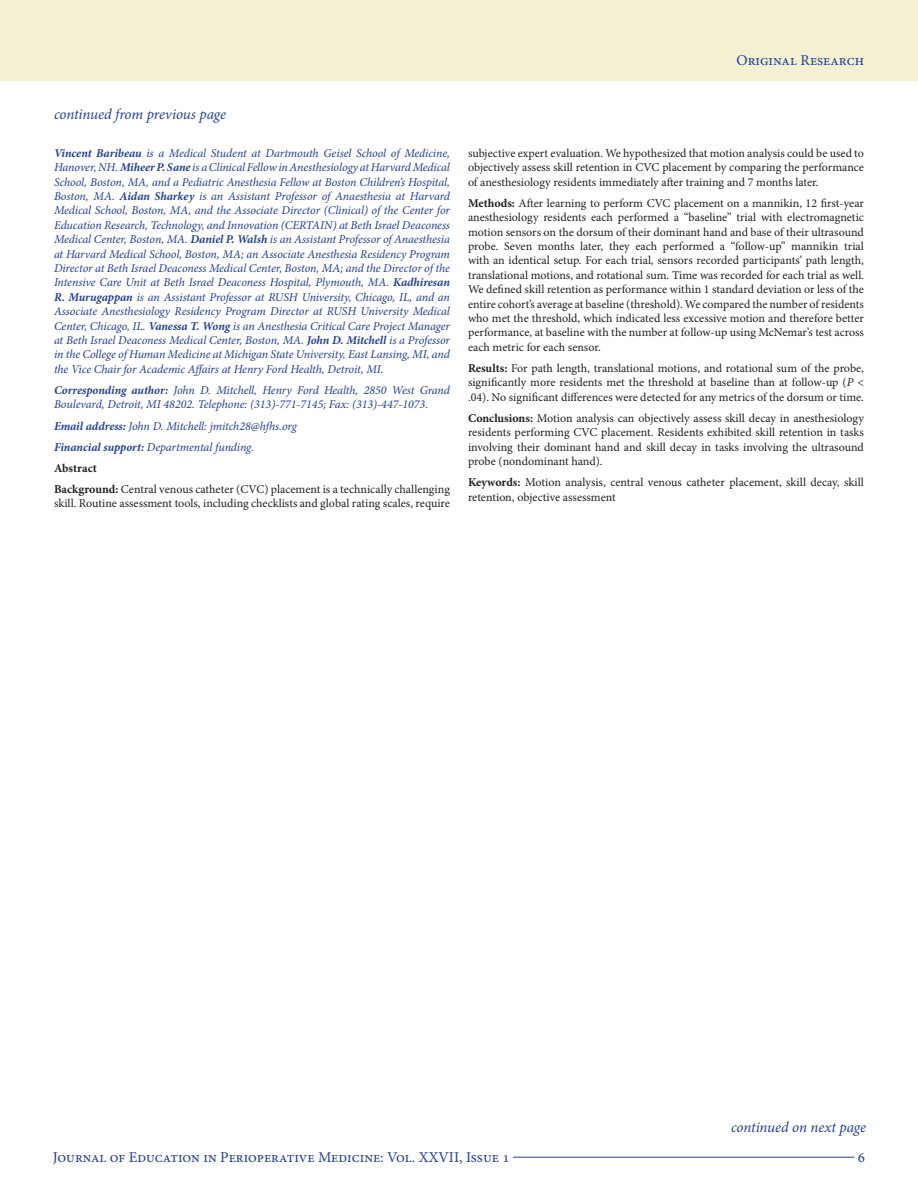
<style>
.page{position:relative;width:918px;height:1188px;background:#fff}
.page>*{position:absolute;margin:0;border:0;box-sizing:border-box;transform-origin:0 0}
.t1{font:15px "Minion Pro";color:#253f8e}
.t2{font:italic 15px "Minion Pro";letter-spacing:-.01em;color:#253f8e}
.t3{font:12px/14.4px "Minion Pro";letter-spacing:-.005em;color:#231f20;text-align:justify}
.t4{font:italic 12px/14.4px "Minion Pro";letter-spacing:-.01em;color:#253f8e;text-align:justify}
.t5{font:700 12px "Minion Pro";color:#231f20}
.s1{font-weight:700}
.s2{font-style:italic}
</style>
<div class="page">
<hr style="left:513px;top:1157px;width:341px;height:1px;background:#253f8e">
<div style="left:0;top:0;width:918px;height:81px;background:#f3f0d3"></div>
<p class="t2" style="left:54px;top:104px;width:174px">continued from previous page</p>
<p class="t4" style="left:54px;top:146px;width:398px"><span class="s1">Vincent Baribeau</span> is a Medical Student at Dartmouth Geisel School of Medicine, Hanover, NH. <span class="s1">Miheer P. Sane</span> is a Clinical Fellow in Anesthesiology at Harvard Medical School, Boston, MA, and a Pediatric Anesthesia Fellow at Boston Children’s Hospital, Boston, MA. <span class="s1">Aidan Sharkey</span> is an Assistant Professor of Anaesthesia at Harvard Medical School, Boston, MA, and the Associate Director (Clinical) of the Center for Education Research, Technology, and Innovation (CERTAIN) at Beth Israel Deaconess Medical Center, Boston, MA. <span class="s1">Daniel P. Walsh</span> is an Assistant Professor of Anaesthesia at Harvard Medical School, Boston, MA; an Associate Anesthesia Residency Program Director at Beth Israel Deaconess Medical Center, Boston, MA; and the Director of the Intensive Care Unit at Beth Israel Deaconess Hospital, Plymouth, MA. <span class="s1">Kadhiresan R. Murugappan</span> is an Assistant Professor at RUSH University, Chicago, IL, and an Associate Anesthesiology Residency Program Director at RUSH University Medical Center, Chicago, IL. <span class="s1">Vanessa T. Wong</span> is an Anesthesia Critical Care Project Manager at Beth Israel Deaconess Medical Center, Boston, MA. <span class="s1">John D. Mitchell</span> is a Professor in the College of Human Medicine at Michigan State University, East Lansing, MI, and the Vice Chair for Academic Affairs at Henry Ford Health, Detroit, MI.</p>
<p class="t4" style="left:54px;top:383px;width:397px"><span class="s1">Corresponding author:</span> John D. Mitchell, Henry Ford Health, 2850 West Grand<br>Boulevard, Detroit, MI 48202. Telephone: (313)-771-7145; Fax: (313)-447-1073.</p>
<p class="t4" style="left:54px;top:418px;width:244px"><span class="s1">Email address:</span> John D. Mitchell: jmitch28@hfhs.org</p>
<p class="t4" style="left:54px;top:440px;width:202px"><span class="s1">Financial support:</span> Departmental funding.</p>
<p class="t5" style="left:54px;top:460px;width:44px">Abstract</p>
<p class="t3" style="left:54px;top:482px;width:397px"><span class="s1">Background:</span> Central venous catheter (CVC) placement is a technically challenging skill. Routine assessment tools, including checklists and global rating scales, require</p>
<p class="t1" style="left:737px;top:50px;width:129px">Original Research</p>
<p class="t3" style="left:468px;top:146px;width:398px">subjective expert evaluation. We hypothesized that motion analysis could be used to objectively assess skill retention in CVC placement by comparing the performance of anesthesiology residents immediately after training and 7 months later.</p>
<p class="t3" style="left:468px;top:196px;width:398px"><span class="s1">Methods:</span> After learning to perform CVC placement on a mannikin, 12 first-year anesthesiology residents each performed a “baseline” trial with electromagnetic motion sensors on the dorsum of their dominant hand and base of their ultrasound probe. Seven months later, they each performed a “follow-up” mannikin trial with an identical setup. For each trial, sensors recorded participants’ path length, translational motions, and rotational sum. Time was recorded for each trial as well.<br>We defined skill retention as performance within 1 standard deviation or less of the entire cohort’s average at baseline (threshold). We compared the number of residents who met the threshold, which indicated less excessive motion and therefore better performance, at baseline with the number at follow-up using McNemar’s test across each metric for each sensor.</p>
<p class="t3" style="left:468px;top:361px;width:398px"><span class="s1">Results:</span> For path length, translational motions, and rotational sum of the probe, significantly more residents met the threshold at baseline than at follow-up (<span class="s2">P</span> &lt; .04). No significant differences were detected for any metrics of the dorsum or time.</p>
<p class="t3" style="left:468px;top:411px;width:398px"><span class="s1">Conclusions:</span> Motion analysis can objectively assess skill decay in anesthesiology residents performing CVC placement. Residents exhibited skill retention in tasks involving their dominant hand and skill decay in tasks involving the ultrasound probe (nondominant hand).</p>
<p class="t3" style="left:468px;top:475px;width:398px"><span class="s1">Keywords:</span> Motion analysis, central venous catheter placement, skill decay, skill retention, objective assessment</p>
<p class="t2" style="left:731px;top:1117px;width:137px">continued on next page</p>
<p class="t1" style="left:53px;top:1147px;width:458px">Journal of Education in Perioperative Medicine: Vol. XXVII, Issue 1</p>
<p class="t1" style="left:858px;top:1147px;width:9px">6</p>
</div>
